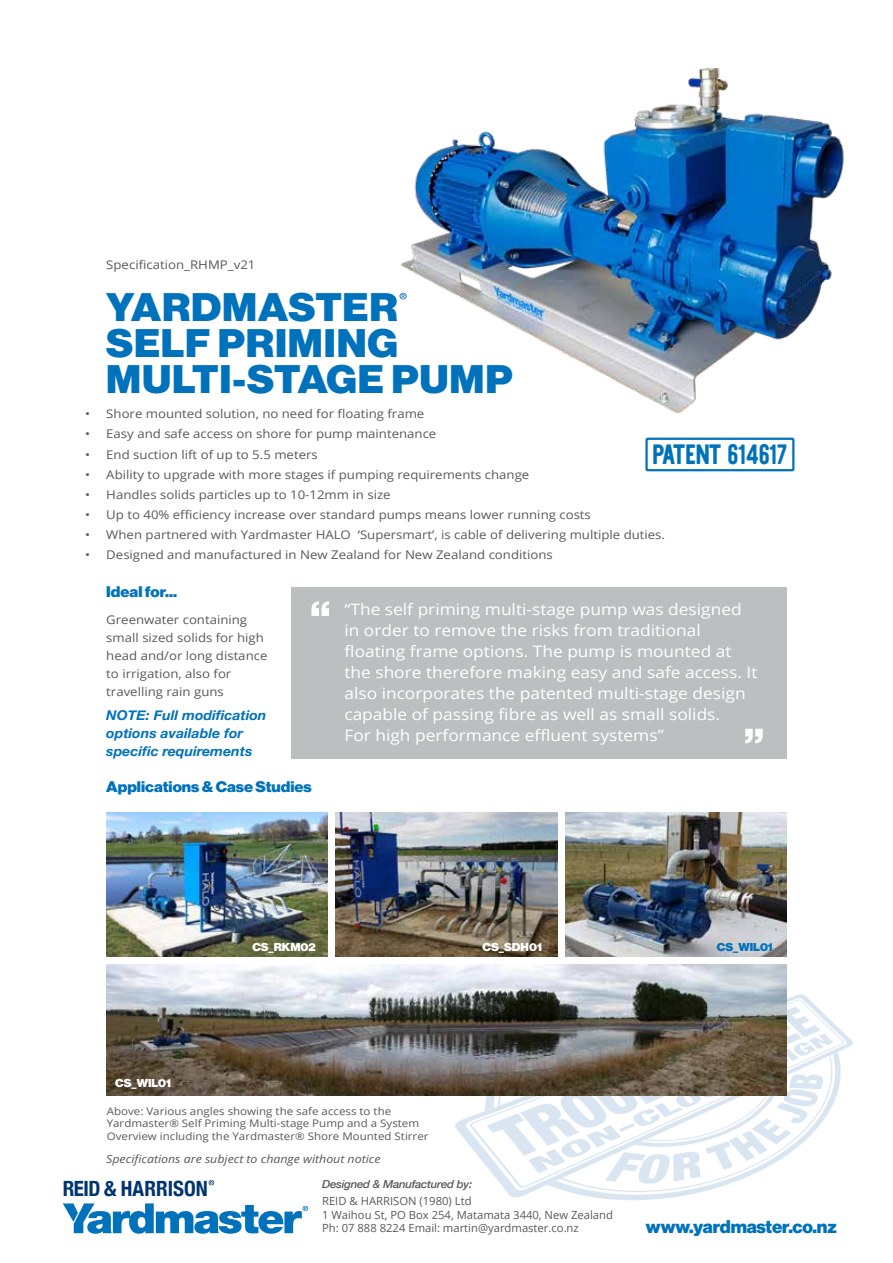
<style>
.page{position:relative;width:893px;height:1263px;background:#fff}
.page>*{position:absolute;margin:0;border:0;box-sizing:border-box;transform-origin:0 0}
.t1{font:39px/36px "N Haas Grotesk DS Pro 95 Blk";letter-spacing:.02em;color:#0072bc;scale:1.05 1}
.t2{font:39px "Holtzman Rounded";letter-spacing:-.025em;color:#0072bc}
.t3{font:700 condensed 21px "Helvetica Neue";color:#003471}
.t4{font:18px "N Haas Grotesk DS Pro 95 Blk";letter-spacing:-.01em;color:#0072bc}
.t5{font:15.75px/21px "Open Sans";color:#fff;scale:1.1 1}
.t6{font:15px "N Haas Grotesk DS Pro 95 Blk";color:#0072bc;scale:1.05 1}
.t7{font:italic 700 13.5px/18px "Helvetica Neue";color:#0072bc;scale:1.05 1}
.t8{font:12px/18px "Open Sans";color:#58595b;scale:1.1 1}
.t9{font:11.25px/13.5px "Open Sans";color:#58595b}
.t10{font:italic 11.25px "Open Sans";color:#58595b;scale:1.1 1}
.t11{font:11.25px "N Haas Grotesk DS Pro 95 Blk";color:#fff;scale:1.05 1}
.t12{font:11.25px "N Haas Grotesk DS Pro 95 Blk";color:#0072bc;scale:1.05 1}
.t13{font:italic 500 10.95px "Helvetica Neue";letter-spacing:-.025em;color:#58595b;scale:1.05 1}
.t14{font:10.5px/12.6px "Open Sans";color:#58595b;scale:1.1 1}
</style>
<div class="page">
<svg style="left:484px;top:994px;width:366px;height:206px"></svg>
<svg style="left:63px;top:1203px;width:245px;height:31px"></svg>
<svg style="left:209px;top:1180px;width:5px;height:5px"></svg>
<img style="left:399px;top:67px;width:445px;height:346px">
<img style="left:106px;top:812px;width:221px;height:144px">
<img style="left:566px;top:812px;width:221px;height:144px">
<img style="left:336px;top:812px;width:221px;height:144px">
<div style="left:291px;top:587px;width:496px;height:171px;background:#bcbec0"></div>
<svg style="left:745px;top:729px;width:18px;height:14px"></svg>
<svg style="left:311px;top:601px;width:18px;height:15px"></svg>
<svg style="left:400px;top:293px;width:7px;height:6px"></svg>
<img style="left:106px;top:964px;width:681px;height:132px">
<div style="left:645px;top:438px;width:149px;height:33px;border:2px solid #0072bc"></div>
<p class="t8" style="left:106px;top:256px;width:137px">Specification_RHMP_v21</p>
<h1 class="t1" style="left:106px;top:290px;width:389px">YARDMASTER<br>SELF PRIMING<br>MULTI-STAGE PUMP</h1>
<p class="t8" style="left:85px;top:405px;width:310px">• Shore mounted solution, no need for floating frame</p>
<p class="t8" style="left:85px;top:425px;width:321px">• Easy and safe access on shore for pump maintenance</p>
<p class="t8" style="left:85px;top:445px;width:213px">• End suction lift of up to 5.5 meters</p>
<p class="t8" style="left:85px;top:465px;width:405px">• Ability to upgrade with more stages if pumping requirements change</p>
<p class="t8" style="left:85px;top:485px;width:279px">• Handles solids particles up to 10-12mm in size</p>
<p class="t8" style="left:85px;top:505px;width:461px">• Up to 40% efficiency increase over standard pumps means lower running costs</p>
<p class="t8" style="left:85px;top:525px;width:529px">• When partnered with Yardmaster HALO ‘Supersmart’, is cable of delivering multiple duties.</p>
<p class="t8" style="left:85px;top:545px;width:427px">• Designed and manufactured in New Zealand for New Zealand conditions</p>
<h1 class="t2" style="left:653px;top:432px;width:137px">patent 614617</h1>
<p class="t6" style="left:106px;top:583px;width:69px">Ideal for...</p>
<p class="t8" style="left:106px;top:610px;width:148px">Greenwater containing small sized solids for high head and/or long distance to irrigation, also for travelling rain guns</p>
<p class="t7" style="left:106px;top:707px;width:154px">NOTE: Full modification options available for specific requirements</p>
<p class="t6" style="left:106px;top:777px;width:197px">Applications &amp; Case Studies</p>
<p class="t5" style="left:344px;top:599px;width:377px">“The self priming multi-stage pump was designed in order to remove the risks from traditional floating frame options. The pump is mounted at the shore therefore making easy and safe access. It also incorporates the patented multi-stage design capable of passing fibre as well as small solids.<br>For high performance effluent systems”</p>
<p class="t11" style="left:115px;top:1076px;width:55px">CS_WIL01</p>
<p class="t11" style="left:252px;top:940px;width:62px">CS_RKM02</p>
<p class="t11" style="left:483px;top:940px;width:58px">CS_SDH01</p>
<p class="t12" style="left:717px;top:940px;width:55px">CS_WIL01</p>
<p class="t14" style="left:107px;top:1104px;width:294px">Above: Various angles showing the safe access to the<br>Yardmaster® Self Priming Multi-stage Pump and a System<br>Overview including the Yardmaster® Shore Mounted Stirrer</p>
<p class="t10" style="left:106px;top:1151px;width:251px">Specifications are subject to change without notice</p>
<h2 class="t3" style="left:63px;top:1171px;width:147px">REID &amp; HARRISON</h2>
<p class="t13" style="left:322px;top:1175px;width:144px">Designed &amp; Manufactured by:</p>
<p class="t9" style="left:322px;top:1194px;width:292px">REID &amp; HARRISON (1980) Ltd<br>1 Waihou St, PO Box 254, Matamata 3440, New Zealand<br>Ph: 07 888 8224 Email: martin@yardmaster.co.nz</p>
<h3 class="t4" style="left:646px;top:1216px;width:193px">www.yardmaster.co.nz</h3>
</div>
